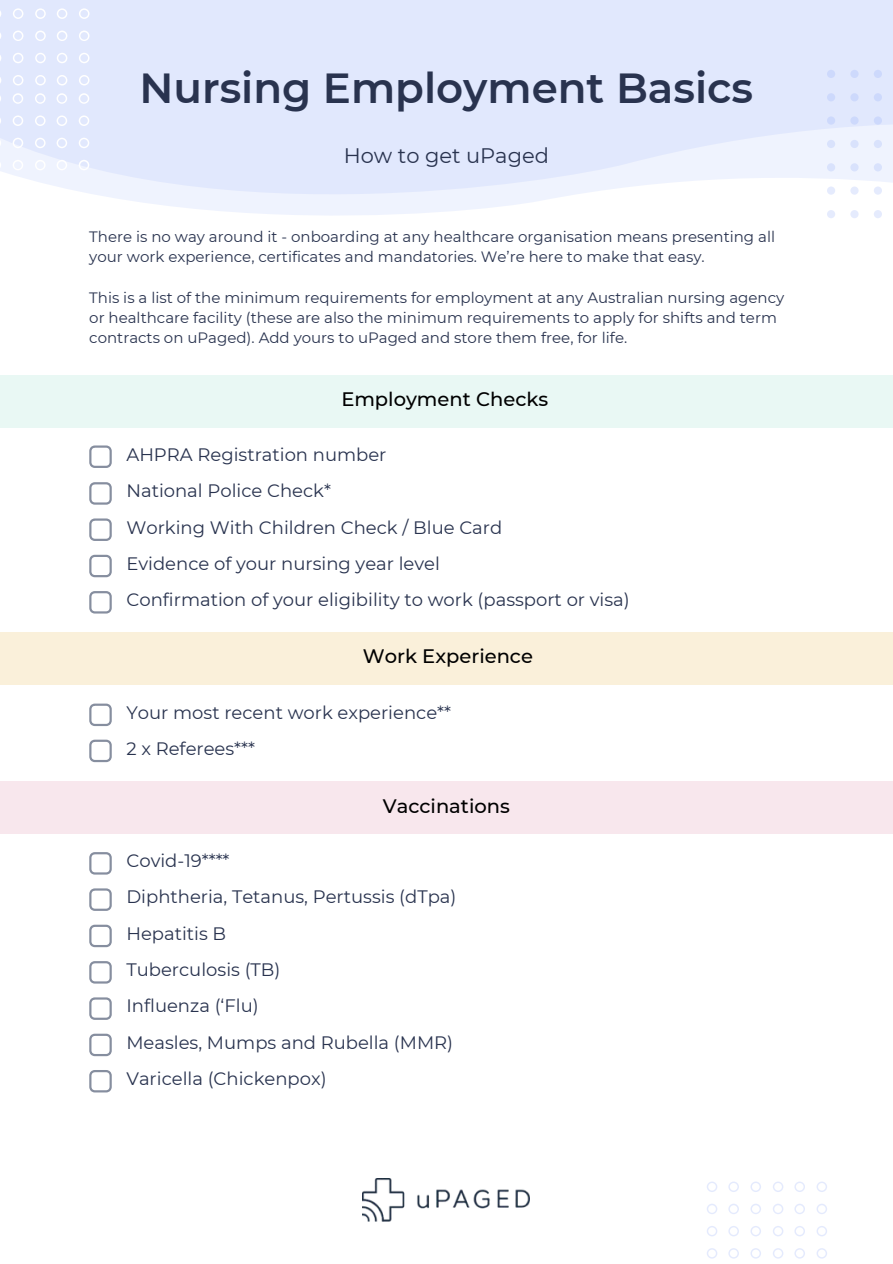
<style>
.page{position:relative;width:893px;height:1264px;background:#fff}
.page>*{position:absolute;margin:0;border:0;box-sizing:border-box;transform-origin:0 0}
.t1{font:600 42px "Montserrat";color:#29334f}
.t2{font:21px "Montserrat";color:#29334f}
.t3{font:500 19.5px "Montserrat";color:#000}
.t4{font:18px/36.3px "Montserrat";color:#29334f}
.t5{font:15px/20.2px "Montserrat";color:#29334f}
</style>
<div class="page">
<svg style="left:0;top:0;width:892px;height:218px;fill:#e1e8fd"></svg>
<img style="left:362px;top:1178px;width:168px;height:43px">
<div style="left:826px;top:70px;width:9px;height:8px;background:#cdd9fc;border-radius:50%"></div>
<div style="left:850px;top:70px;width:8px;height:8px;background:#cdd9fc;border-radius:50%"></div>
<div style="left:873px;top:70px;width:8px;height:8px;background:#cdd9fc;border-radius:50%"></div>
<div style="left:826px;top:93px;width:9px;height:8px;background:#cdd9fc;border-radius:50%"></div>
<div style="left:850px;top:93px;width:8px;height:8px;background:#cdd9fc;border-radius:50%"></div>
<div style="left:873px;top:93px;width:8px;height:8px;background:#cdd9fc;border-radius:50%"></div>
<div style="left:826px;top:116px;width:9px;height:9px;background:#cdd9fc;border-radius:50%"></div>
<div style="left:850px;top:116px;width:8px;height:9px;background:#cdd9fc;border-radius:50%"></div>
<div style="left:873px;top:116px;width:8px;height:9px;background:#cdd9fc;border-radius:50%"></div>
<div style="left:826px;top:140px;width:9px;height:8px;background:#d9e2fc;border-radius:50%"></div>
<div style="left:850px;top:140px;width:8px;height:8px;background:#d9e2fc;border-radius:50%"></div>
<div style="left:873px;top:140px;width:8px;height:8px;background:#d9e2fc;border-radius:50%"></div>
<div style="left:826px;top:163px;width:9px;height:8px;background:#d9e2fc;border-radius:50%"></div>
<div style="left:850px;top:163px;width:8px;height:8px;background:#d9e2fc;border-radius:50%"></div>
<div style="left:873px;top:163px;width:8px;height:8px;background:#d9e2fc;border-radius:50%"></div>
<svg style="left:826px;top:186px;width:9px;height:9px"></svg>
<div style="left:850px;top:186px;width:8px;height:9px;background:#e5ebfd;border-radius:50%"></div>
<div style="left:873px;top:186px;width:8px;height:9px;background:#e5ebfd;border-radius:50%"></div>
<div style="left:826px;top:210px;width:9px;height:8px;background:#e5ebfd;border-radius:50%"></div>
<div style="left:850px;top:210px;width:8px;height:8px;background:#e5ebfd;border-radius:50%"></div>
<div style="left:873px;top:210px;width:8px;height:8px;background:#e5ebfd;border-radius:50%"></div>
<svg style="left:13px;top:8px;width:10px;height:11px"></svg>
<svg style="left:13px;top:31px;width:10px;height:10px"></svg>
<svg style="left:13px;top:53px;width:10px;height:10px"></svg>
<svg style="left:13px;top:75px;width:10px;height:10px"></svg>
<svg style="left:13px;top:93px;width:10px;height:11px"></svg>
<svg style="left:13px;top:115px;width:10px;height:11px"></svg>
<svg style="left:13px;top:138px;width:10px;height:10px"></svg>
<svg style="left:13px;top:160px;width:10px;height:10px"></svg>
<svg style="left:35px;top:8px;width:11px;height:11px"></svg>
<svg style="left:35px;top:31px;width:11px;height:10px"></svg>
<svg style="left:57px;top:8px;width:10px;height:11px"></svg>
<svg style="left:57px;top:31px;width:10px;height:10px"></svg>
<svg style="left:79px;top:8px;width:10px;height:11px"></svg>
<svg style="left:79px;top:31px;width:10px;height:10px"></svg>
<svg style="left:35px;top:53px;width:11px;height:10px"></svg>
<svg style="left:35px;top:75px;width:11px;height:10px"></svg>
<svg style="left:57px;top:53px;width:10px;height:10px"></svg>
<svg style="left:57px;top:75px;width:10px;height:10px"></svg>
<svg style="left:79px;top:53px;width:10px;height:10px"></svg>
<svg style="left:79px;top:75px;width:10px;height:10px"></svg>
<svg style="left:35px;top:93px;width:11px;height:11px"></svg>
<svg style="left:35px;top:115px;width:11px;height:11px"></svg>
<svg style="left:57px;top:93px;width:10px;height:11px"></svg>
<svg style="left:57px;top:115px;width:10px;height:11px"></svg>
<svg style="left:79px;top:93px;width:10px;height:11px"></svg>
<svg style="left:79px;top:115px;width:10px;height:11px"></svg>
<svg style="left:35px;top:138px;width:11px;height:10px"></svg>
<svg style="left:35px;top:160px;width:11px;height:10px"></svg>
<svg style="left:57px;top:138px;width:10px;height:10px"></svg>
<svg style="left:57px;top:160px;width:10px;height:10px"></svg>
<svg style="left:79px;top:138px;width:10px;height:10px"></svg>
<svg style="left:79px;top:160px;width:10px;height:10px"></svg>
<svg style="left:707px;top:1181px;width:10px;height:10px"></svg>
<svg style="left:707px;top:1204px;width:10px;height:10px"></svg>
<svg style="left:728px;top:1181px;width:11px;height:10px"></svg>
<svg style="left:728px;top:1204px;width:11px;height:10px"></svg>
<svg style="left:750px;top:1181px;width:11px;height:10px"></svg>
<svg style="left:750px;top:1204px;width:11px;height:10px"></svg>
<svg style="left:707px;top:1226px;width:10px;height:10px"></svg>
<svg style="left:707px;top:1248px;width:10px;height:10px"></svg>
<svg style="left:728px;top:1226px;width:11px;height:10px"></svg>
<svg style="left:728px;top:1248px;width:11px;height:10px"></svg>
<svg style="left:750px;top:1226px;width:11px;height:10px"></svg>
<svg style="left:750px;top:1248px;width:11px;height:10px"></svg>
<svg style="left:773px;top:1181px;width:10px;height:10px"></svg>
<svg style="left:773px;top:1204px;width:10px;height:10px"></svg>
<svg style="left:794px;top:1181px;width:11px;height:10px"></svg>
<svg style="left:794px;top:1204px;width:11px;height:10px"></svg>
<svg style="left:816px;top:1181px;width:11px;height:10px"></svg>
<svg style="left:816px;top:1204px;width:11px;height:10px"></svg>
<svg style="left:773px;top:1226px;width:10px;height:10px"></svg>
<svg style="left:773px;top:1248px;width:10px;height:10px"></svg>
<svg style="left:794px;top:1226px;width:11px;height:10px"></svg>
<svg style="left:794px;top:1248px;width:11px;height:10px"></svg>
<svg style="left:816px;top:1226px;width:11px;height:10px"></svg>
<svg style="left:816px;top:1248px;width:11px;height:10px"></svg>
<div style="left:0;top:375px;width:892px;height:52px;background:#e9f8f4"></div>
<div style="left:0;top:632px;width:892px;height:52px;background:#faf0da"></div>
<div style="left:0;top:781px;width:892px;height:52px;background:#f8e7ed"></div>
<svg style="left:89px;top:703px;width:23px;height:23px"></svg>
<svg style="left:89px;top:852px;width:23px;height:22px"></svg>
<svg style="left:89px;top:888px;width:23px;height:22px"></svg>
<svg style="left:89px;top:924px;width:23px;height:23px"></svg>
<svg style="left:89px;top:445px;width:23px;height:23px"></svg>
<svg style="left:89px;top:482px;width:23px;height:22px"></svg>
<svg style="left:89px;top:518px;width:23px;height:23px"></svg>
<svg style="left:89px;top:555px;width:23px;height:22px"></svg>
<svg style="left:89px;top:591px;width:23px;height:22px"></svg>
<svg style="left:89px;top:961px;width:23px;height:22px"></svg>
<svg style="left:89px;top:997px;width:23px;height:22px"></svg>
<svg style="left:89px;top:1033px;width:23px;height:23px"></svg>
<svg style="left:89px;top:1070px;width:23px;height:22px"></svg>
<svg style="left:89px;top:739px;width:23px;height:23px"></svg>
<h1 class="t1" style="left:139px;top:58px;width:615px">Nursing Employment Basics</h1>
<h2 class="t2" style="left:344px;top:141px;width:207px">How to get uPaged</h2>
<p class="t5" style="left:89px;top:226px;width:687px">There is no way around it - onboarding at any healthcare organisation means presenting all your work experience, certificates and mandatories. We’re here to make that easy.</p>
<p class="t5" style="left:89px;top:287px;width:696px">This is a list of the minimum requirements for employment at any Australian nursing agency or healthcare facility (these are also the minimum requirements to apply for shifts and term contracts on uPaged). Add yours to uPaged and store them free, for life.</p>
<h3 class="t3" style="left:341px;top:386px;width:208px">Employment Checks</h3>
<p class="t4" style="left:126px;top:435px;width:505px">AHPRA Registration number<br>National Police Check*<br>Working With Children Check / Blue Card<br>Evidence of your nursing year level<br>Confirmation of your eligibility to work (passport or visa)</p>
<h3 class="t3" style="left:363px;top:643px;width:172px">Work Experience</h3>
<p class="t4" style="left:126px;top:693px;width:326px">Your most recent work experience**</p>
<p class="t4" style="left:126px;top:729px;width:130px">2 x Referees***</p>
<h3 class="t3" style="left:383px;top:792px;width:128px">Vaccinations</h3>
<p class="t4" style="left:126px;top:842px;width:331px">Covid-19****<br>Diphtheria, Tetanus, Pertussis (dTpa)<br>Hepatitis B</p>
<p class="t4" style="left:126px;top:951px;width:328px">Tuberculosis (TB)<br>Influenza (‘Flu)<br>Measles, Mumps and Rubella (MMR)<br>Varicella (Chickenpox)</p>
</div>
